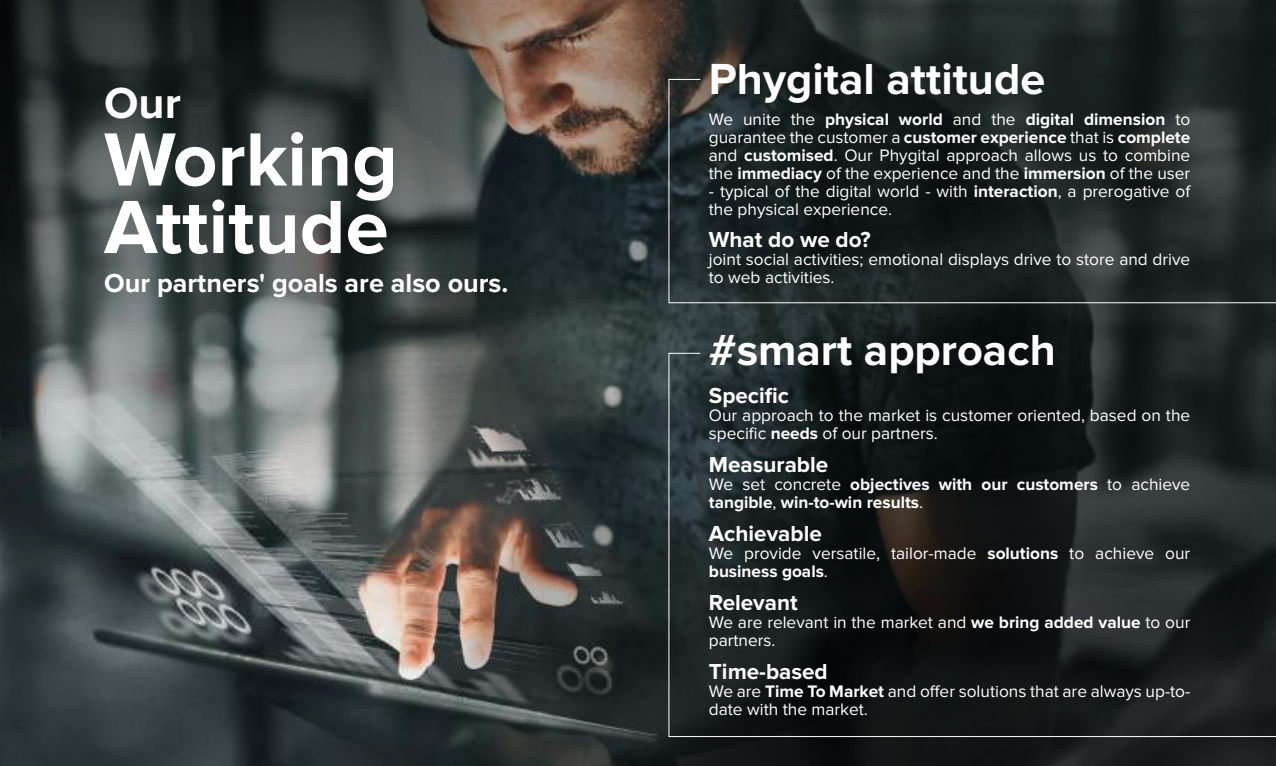
<style>
.page{position:relative;width:1276px;height:766px;background:#fff}
.page>*{position:absolute;margin:0;border:0;box-sizing:border-box;transform-origin:0 0}
.t1{font:700 78px/67.5px "Proxima Nova";color:#fff}
.t2{font:700 45px "Proxima Nova";color:#fff}
.t3{font:700 27px "Proxima Nova";color:#fff}
.t4{font:700 22.5px "Proxima Nova";color:#fff}
.t5{font:17.25px/18px "Proxima Nova";color:#fff}
.t6{font:700 17.25px/18px "Proxima Nova";color:#fff}
.s1{font-weight:700}
.s2{font-weight:400}
</style>
<div class="page">
<img style="left:64px;top:0;width:1212px;height:765px">
<img style="left:0;top:0;width:579px;height:730px">
<svg style="left:668px;top:79px;width:608px;height:224px;background:#1c2424"></svg>
<svg style="left:668px;top:353px;width:608px;height:383px;background:#171d1d"></svg>
<h2 class="t2" style="left:104px;top:77px;width:78px">Our</h2>
<h1 class="t1" style="left:104px;top:127px;width:295px">Working<br>Attitude</h1>
<h3 class="t3" style="left:104px;top:267px;width:405px">Our partners' goals are also ours.</h3>
<h2 class="t2" style="left:709px;top:53px;width:338px">Phygital attitude</h2>
<p class="t5" style="left:709px;top:111px;width:483px;text-align:justify">We unite the <span class="s1">physical world</span> and the <span class="s1">digital dimension</span> to guarantee the customer a <span class="s1">customer experience</span> that is <span class="s1">complete </span>and <span class="s1">customised</span>. Our Phygital approach allows us to combine the <span class="s1">immediacy</span> of the experience and the <span class="s1">immersion</span> of the user</p>
<p class="t5" style="left:709px;top:183px;width:483px">- typical of the digital world - with <span class="s1">interaction</span>, a prerogative of the physical experience.</p>
<h3 class="t4" style="left:709px;top:226px;width:163px">What do we do?</h3>
<p class="t5" style="left:709px;top:250px;width:483px">joint social activities; emotional displays drive to store and drive to web activities.</p>
<h2 class="t2" style="left:709px;top:324px;width:348px">#smart approach</h2>
<h3 class="t4" style="left:709px;top:382px;width:82px">Specific</h3>
<p class="t5" style="left:709px;top:406px;width:483px">Our approach to the market is customer oriented, based on the specific <span class="s1">needs</span> of our partners.</p>
<h3 class="t4" style="left:709px;top:451px;width:121px">Measurable</h3>
<p class="t6" style="left:709px;top:475px;width:483px"><span class="s2">We set concrete</span> objectives with our customers <span class="s2">to achieve </span>tangible<span class="s2">,</span> win-to-win results<span class="s2">.</span></p>
<h3 class="t4" style="left:709px;top:520px;width:114px">Achievable</h3>
<p class="t5" style="left:709px;top:544px;width:483px">We provide versatile, tailor-made <span class="s1">solutions</span> to achieve our <span class="s1">business goals</span>.</p>
<h3 class="t4" style="left:709px;top:589px;width:90px">Relevant</h3>
<p class="t5" style="left:709px;top:613px;width:483px">We are relevant in the market and <span class="s1">we bring added value</span> to our partners.</p>
<h3 class="t4" style="left:709px;top:658px;width:120px">Time-based</h3>
<p class="t5" style="left:709px;top:682px;width:483px">We are <span class="s1">Time To Market</span> and offer solutions that are always up-to&shy;date with the market.</p>
</div>
